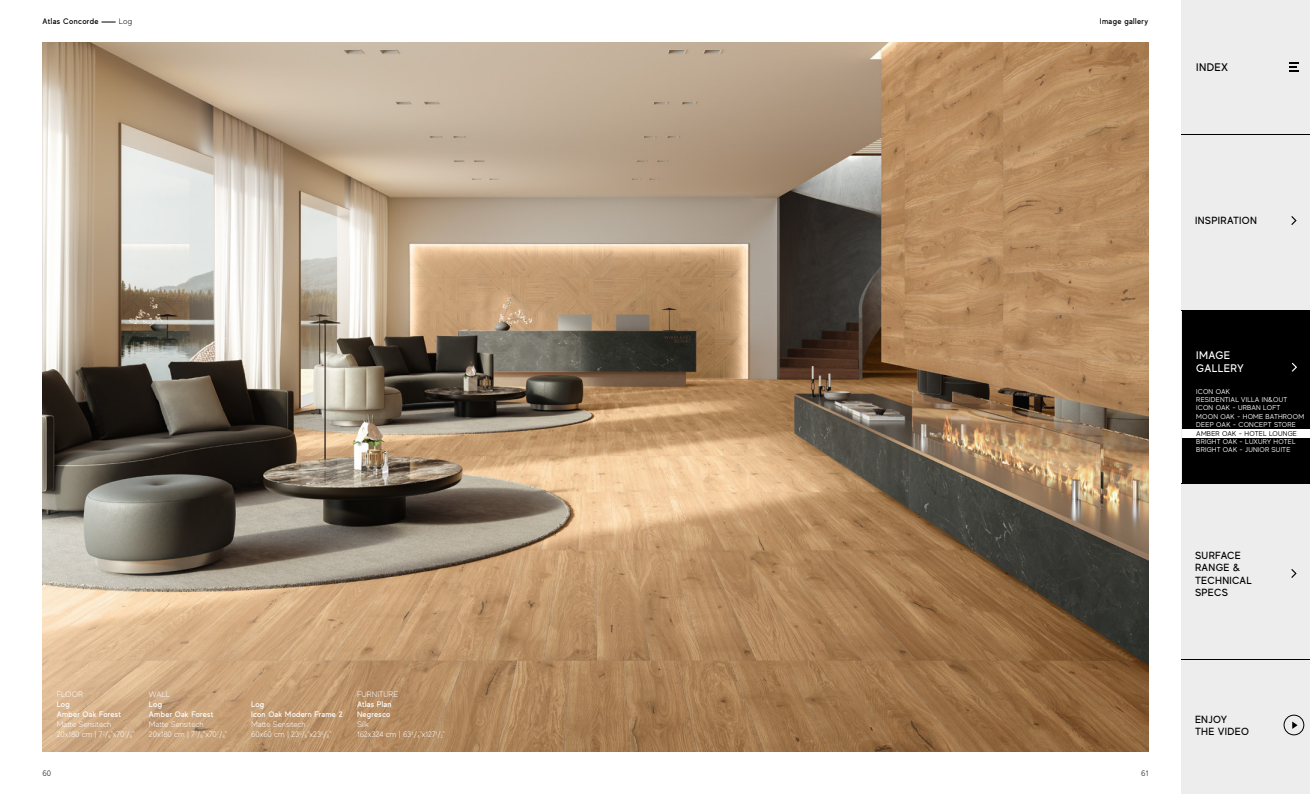
<style>
.page{position:relative;width:1310px;height:794px;background:#fff}
.page>*{position:absolute;margin:0;border:0;box-sizing:border-box;transform-origin:0 0}
.t1{font:500 11px/13.2px "MADE Evolve Sans";letter-spacing:.03em;color:#fff}
.t2{font:500 11px "MADE Evolve Sans";letter-spacing:.03em;color:#000}
.t3{font:500 10.4px/12.4px "MADE Evolve Sans";letter-spacing:.03em;color:#000}
.t4{font:300 8px/10px "MADE Evolve Sans";letter-spacing:-.01em;color:#fff}
.t5{font:500 8px/10px "MADE Evolve Sans";letter-spacing:.03em;color:#fff}
.t6{font:500 8px "MADE Evolve Sans";letter-spacing:.045em;color:#000}
.t7{font:300 8px "MADE Evolve Sans";letter-spacing:.03em;color:#000}
.t8{font:7px/8.4px "MADE Evolve Sans";letter-spacing:.03em;color:#fff}
.t9{font:7px "MADE Evolve Sans";letter-spacing:.03em;color:#000}
</style>
<div class="page">
<img style="left:43px;top:43px;width:1105px;height:708px">
<svg style="left:101px;top:22px;width:15px;height:1px"></svg>
<div style="left:1181px;top:0;width:129px;height:794px;background:#ededed"></div>
<svg style="left:1291px;top:569px;width:5px;height:9px"></svg>
<div style="left:1283px;top:714px;width:21px;height:21px;border:1px solid #000;border-radius:50%"></div>
<svg style="left:1292px;top:721px;width:5px;height:8px"></svg>
<svg style="left:1291px;top:216px;width:5px;height:9px"></svg>
<hr style="left:1181px;top:134px;width:129px;height:1px;background:#000">
<hr style="left:1181px;top:659px;width:129px;height:1px;background:#000">
<hr style="left:1181px;top:310px;width:129px;height:1px;background:#000">
<hr style="left:1181px;top:483px;width:129px;height:1px;background:#000">
<div style="left:1182px;top:310px;width:128px;height:174px;background:#000"></div>
<svg style="left:1289px;top:62px;width:10px;height:9px"></svg>
<svg style="left:1291px;top:363px;width:6px;height:9px"></svg>
<div style="left:1182px;top:429px;width:128px;height:8px;background:#fff"></div>
<p class="t6" style="left:43px;top:16px;width:57px">Atlas Concorde</p>
<p class="t7" style="left:119px;top:17px;width:15px">Log</p>
<p class="t6" style="left:1100px;top:16px;width:50px">Image gallery</p>
<h1 class="t2" style="left:1196px;top:60px;width:33px">INDEX</h1>
<h2 class="t3" style="left:1195px;top:214px;width:63px">INSPIRATION</h2>
<p class="t4" style="left:57px;top:689px;width:28px">FLOOR</p>
<p class="t5" style="left:57px;top:699px;width:66px">Log<br>Amber Oak Forest</p>
<p class="t4" style="left:57px;top:719px;width:79px">Matte Sensitech<br>20x180 cm | 7<sup>7</sup>/<sub>8</sub>"x70<sup>7</sup>/<sub>8</sub>"</p>
<p class="t4" style="left:149px;top:689px;width:22px">WALL</p>
<p class="t5" style="left:149px;top:699px;width:66px">Log<br>Amber Oak Forest</p>
<p class="t4" style="left:149px;top:719px;width:80px">Matte Sensitech<br>20x180 cm | 7<sup>7</sup>/<sub>8</sub>"x70<sup>7</sup>/<sub>8</sub>"</p>
<p class="t5" style="left:251px;top:699px;width:93px">Log<br>Icon Oak Modern Frame 2</p>
<p class="t4" style="left:251px;top:719px;width:82px">Matte Sensitech<br>60x60 cm | 23<sup>5</sup>/<sub>8</sub>"x23<sup>5</sup>/<sub>8</sub>"</p>
<p class="t4" style="left:357px;top:689px;width:43px">FURNITURE</p>
<p class="t5" style="left:357px;top:699px;width:36px">Atlas Plan<br>Negresco</p>
<p class="t4" style="left:357px;top:719px;width:90px">Silk<br>162x324 cm | 63<sup>3</sup>/<sub>4</sub>"x127<sup>1</sup>/<sub>2</sub>"</p>
<p class="t7" style="left:42px;top:768px;width:10px">60</p>
<p class="t7" style="left:1141px;top:768px;width:9px">61</p>
<h1 class="t1" style="left:1196px;top:348px;width:49px">IMAGE<br>GALLERY</h1>
<p class="t8" style="left:1196px;top:387px;width:109px">ICON OAK<br>RESIDENTIAL VILLA IN&amp;OUT<br>ICON OAK - URBAN LOFT<br>MOON OAK - HOME BATHROOM<br>DEEP OAK - CONCEPT STORE</p>
<p class="t9" style="left:1196px;top:429px;width:102px">AMBER OAK - HOTEL LOUNGE</p>
<p class="t8" style="left:1196px;top:437px;width:101px">BRIGHT OAK - LUXURY HOTEL<br>BRIGHT OAK - JUNIOR SUITE</p>
<h2 class="t3" style="left:1195px;top:548px;width:58px">SURFACE<br>RANGE &amp;<br>TECHNICAL<br>SPECS</h2>
<h2 class="t3" style="left:1195px;top:712px;width:56px">ENJOY<br>THE VIDEO</h2>
</div>
